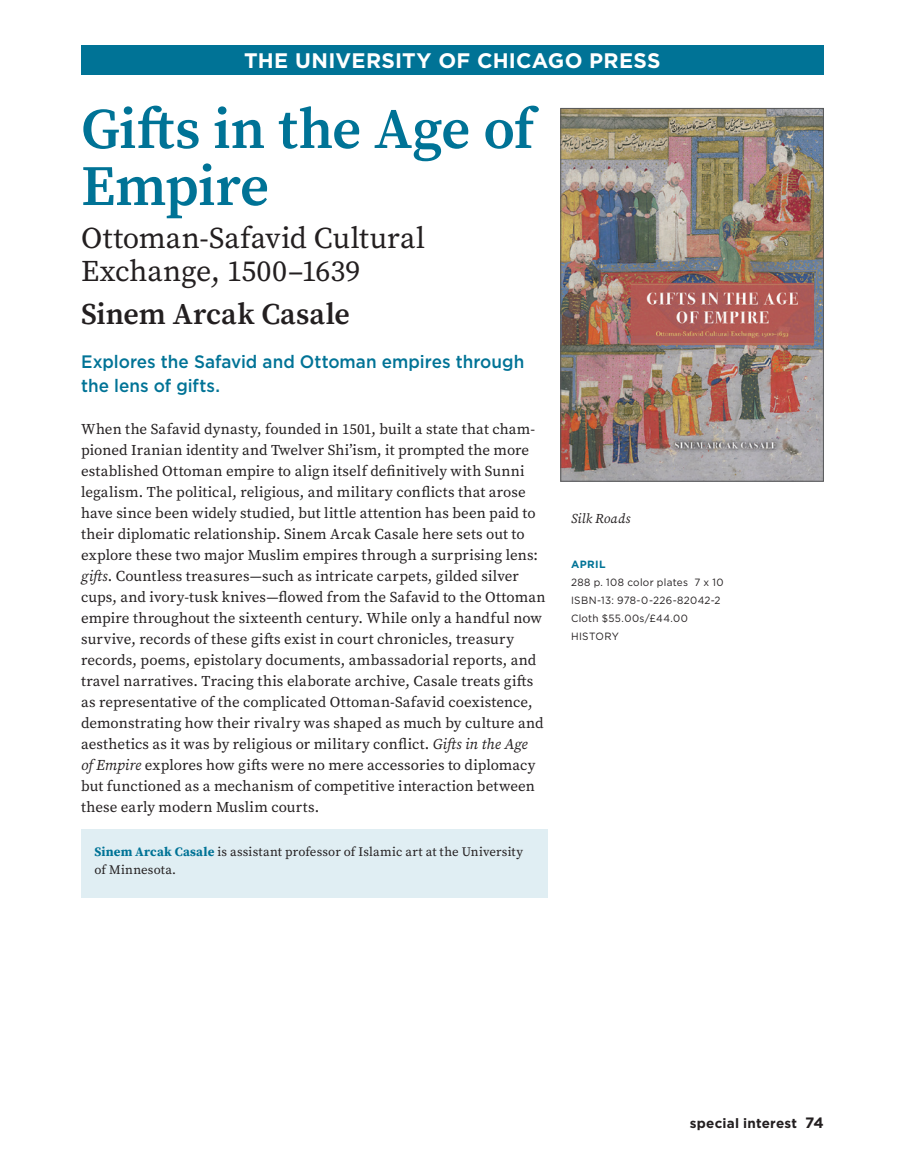
<style>
.page{position:relative;width:905px;height:1175px;background:#fff}
.page>*{position:absolute;margin:0;border:0;box-sizing:border-box;transform-origin:0 0}
.t1{font:600 57px/57px "Source Serif Pro";letter-spacing:-.01em;color:#007396}
.t2{font:30px/33px "Source Serif Pro";color:#231f20}
.t3{font:600 30px "Source Serif Pro";color:#231f20}
.t4{font:700 21px "Gotham";letter-spacing:.015em;color:#fff}
.t5{font:500 18px/24px "Gotham";color:#007396;scale:.95 1}
.t6{font:15px/21px "Source Serif Pro";letter-spacing:.005em;color:#231f20}
.t7{font:700 13.5px "Gotham";letter-spacing:.015em;color:#231f20}
.t8{font:italic 13.5px "Source Serif Pro";letter-spacing:.01em;color:#231f20}
.t9{font:12.9px/18px "Source Serif Pro";letter-spacing:.015em;color:#231f20}
.t10{font:10.5px/18px "Gotham";letter-spacing:.035em;color:#231f20;scale:.95 1}
.t11{font:700 10.5px "Gotham";letter-spacing:.035em;color:#007396}
.s1{font-style:italic}
.s2{font-weight:700;color:#007396}
.s3{font-size:15px}
</style>
<div class="page">
<div style="left:81px;top:47px;width:743px;height:27px;background:#007396"></div>
<div style="left:81px;top:45px;width:743px;height:28px;background:#007396"></div>
<div style="left:81px;top:829px;width:466px;height:69px;background:#e0eef3"></div>
<img style="left:562px;top:110px;width:259px;height:369px">
<div style="left:560px;top:108px;width:263px;height:373px;border:1px solid #57585a"></div>
<h3 class="t4" style="left:244px;top:48px;width:418px">THE UNIVERSITY OF CHICAGO PRESS</h3>
<h1 class="t1" style="left:81px;top:100px;width:454px">Gifts in the Age of<br>Empire</h1>
<h2 class="t2" style="left:81px;top:221px;width:345px">Ottoman-Safavid Cultural<br>Exchange, 1500–1639</h2>
<h2 class="t3" style="left:81px;top:293px;width:270px">Sinem Arcak Casale</h2>
<p class="t5" style="left:81px;top:349px;width:468px">Explores the Safavid and Ottoman empires through the lens of gifts.</p>
<p class="t6" style="left:81px;top:418px;width:466px">When the Safavid dynasty, founded in 1501, built a state that cham&shy;pioned Iranian identity and Twelver Shi’ism, it prompted the more established Ottoman empire to align itself definitively with Sunni legalism. The political, religious, and military conflicts that arose have since been widely studied, but little attention has been paid to their diplomatic relationship. Sinem Arcak Casale here sets out to explore these two major Muslim empires through a surprising lens: <span class="s1">gifts</span>. Countless treasures—such as intricate carpets, gilded silver cups, and ivory-tusk knives—flowed from the Safavid to the Ottoman empire throughout the sixteenth century. While only a handful now survive, records of these gifts exist in court chronicles, treasury records, poems, epistolary documents, ambassadorial reports, and travel narratives. Tracing this elaborate archive, Casale treats gifts as representative of the complicated Ottoman-Safavid coexistence, demonstrating how their rivalry was shaped as much by culture and aesthetics as it was by religious or military conflict. <span class="s1">Gifts in the Age<br>of Empire</span> explores how gifts were no mere accessories to diplomacy but functioned as a mechanism of competitive interaction between these early modern Muslim courts.</p>
<p class="t9" style="left:94px;top:843px;width:430px"><span class="s2">Sinem Arcak Casale</span> is assistant professor of Islamic art at the University of Minnesota.</p>
<p class="t8" style="left:571px;top:509px;width:61px">Silk Roads</p>
<p class="t11" style="left:571px;top:558px;width:36px">APRIL</p>
<p class="t10" style="left:571px;top:573px;width:162px">288 p. 108 color plates 7 x 10<br>ISBN-13: 978-0-226-82042-2<br>Cloth $55.00s/£44.00<br>HISTORY</p>
<p class="t7" style="left:690px;top:1115px;width:135px">special interest <span class="s3">74</span></p>
</div>
